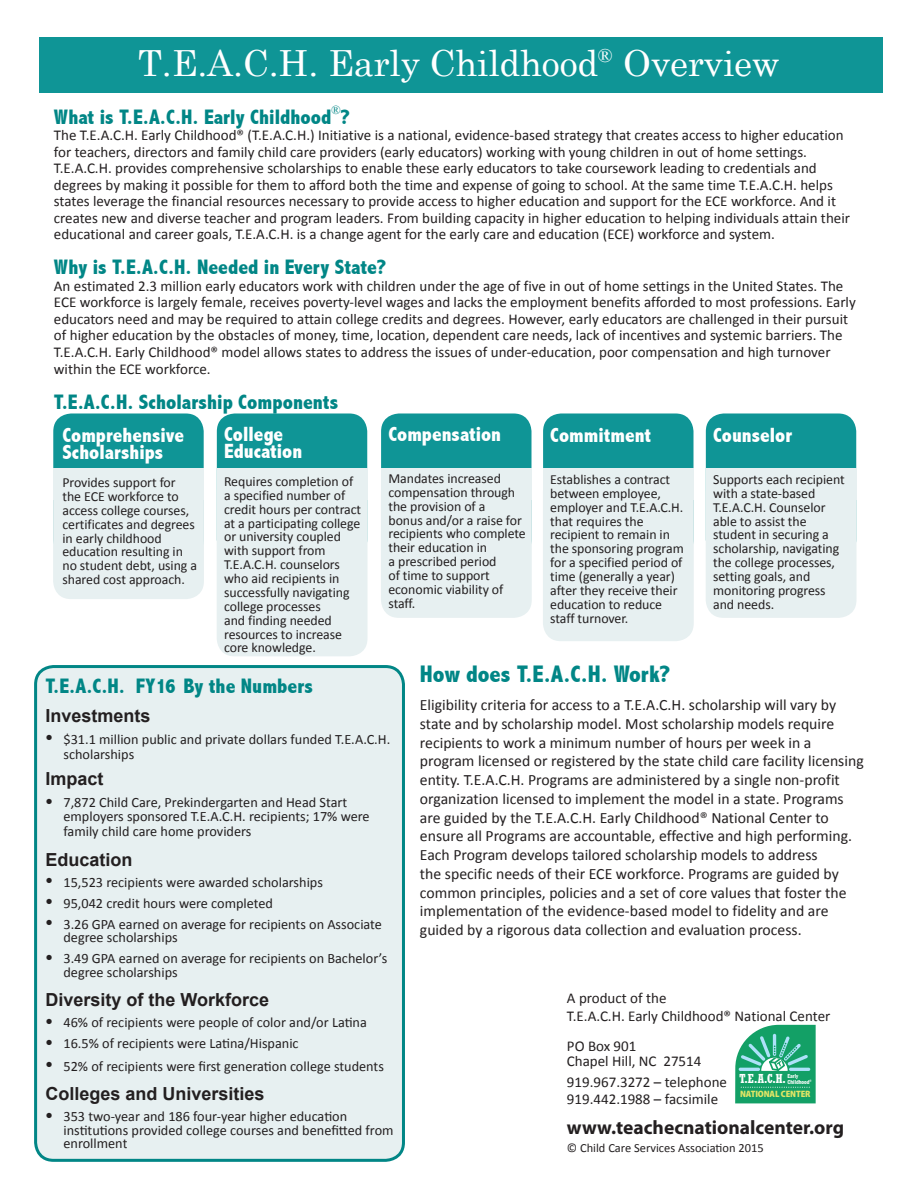
<style>
.page{position:relative;width:918px;height:1188px;background:#fff}
.page>*{position:absolute;margin:0;border:0;box-sizing:border-box;transform-origin:0 0}
.Subhead_16p_orange{font:36px "Century Schoolbook";letter-spacing:-.005em;color:#fff}
.Subhead_16p_orange-2{font:800 condensed 24px "Abadi";color:#018686}
.Body{font:800 condensed 21px "Abadi";color:#018686}
.Subhead_16p_orange-3{font:800 condensed 21px "Abadi";color:#018686}
.Bullets{font:800 condensed 21px "Abadi";color:#018686}
.Body-2{font:800 condensed 20.7px/17.2px "Abadi";color:#fff}
.Body-3{font:700 19.5px "Myriad Pro";color:#231f20}
.Bullets-2{font:700 18px "Arial";color:#231f20}
.Body-4{font:15.75px/18.8px "Calibri";color:#231f20}
.Subhead_16p_orange-4{font:15px/16.5px "Calibri";color:#231f20}
.Body-5{font:15px/16.6px "Calibri";color:#231f20}
.Bullets-3{font:14.25px/13.5px "Calibri";color:#231f20}
.boxes_body{font:13.8px/13.8px "Calibri";letter-spacing:-.005em;color:#231f20}
.t1{font:700 condensed 12.9px "Rockwell";color:#fff;scale:.88 1}
.footnote_text{font:12.45px "Calibri";color:#231f20}
.Subhead_16p_orange-5{font:12.3px "Century Schoolbook";color:#018686}
.t2{font:900 semi-condensed 9.3px "Myriad Pro";letter-spacing:-.015em;color:#e2e565}
.t3{font:6px "ITC Franklin Gothic Std Dm Cd";letter-spacing:-.005em;color:#fff}
.s1{font-family:"Arial";font-size:21px}
.s2{font-family:"ITC Franklin Gothic Std Bk X Cp";font-size:6.6px}
</style>
<div class="page">
<div style="left:40px;top:38px;width:843px;height:55px;background:#0f9596"></div>
<div style="left:53px;top:413px;width:151px;height:144px;background:#0f9596;border-radius:18px"></div>
<div style="left:217px;top:413px;width:150px;height:144px;background:#0f9596;border-radius:18px"></div>
<div style="left:381px;top:413px;width:151px;height:144px;background:#0f9596;border-radius:18px"></div>
<div style="left:543px;top:413px;width:151px;height:144px;background:#0f9596;border-radius:18px"></div>
<div style="left:706px;top:413px;width:150px;height:144px;background:#0f9596;border-radius:18px"></div>
<div style="left:53px;top:474px;width:151px;height:125px;background:#e7f0f1;border-radius:18px"></div>
<div style="left:217px;top:474px;width:151px;height:182px;background:#e7f0f1;border-radius:18px"></div>
<div style="left:381px;top:474px;width:151px;height:144px;background:#e7f0f1;border-radius:18px"></div>
<div style="left:543px;top:474px;width:151px;height:167px;background:#e7f0f1;border-radius:18px"></div>
<div style="left:706px;top:476px;width:151px;height:142px;background:#e7f0f1;border-radius:18px"></div>
<div style="left:53px;top:468px;width:151px;height:31px;background:#e7f0f1"></div>
<div style="left:217px;top:468px;width:151px;height:31px;background:#e7f0f1"></div>
<div style="left:381px;top:468px;width:151px;height:31px;background:#e7f0f1"></div>
<div style="left:543px;top:468px;width:151px;height:31px;background:#e7f0f1"></div>
<div style="left:706px;top:468px;width:151px;height:31px;background:#e7f0f1"></div>
<div style="left:36px;top:667px;width:367px;height:493px;background:#e7f0f1;border-radius:18px"></div>
<div style="left:34px;top:665px;width:371px;height:497px;border:3px solid #018686;border-radius:18px"></div>
<svg style="left:735px;top:1025px;width:81px;height:78px;background:#38af82"></svg>
<hr style="left:773px;top:1034px;width:3px;height:22px;background:#ade1f9;border-radius:2px">
<p class="Subhead_16p_orange" style="left:138px;top:41px;width:643px">T.E.A.C.H. Early Childhood<sup>®</sup> Overview</p>
<p class="Subhead_16p_orange-3" style="left:54px;top:104px;width:297px">What is T.E.A.C.H. Early Childhood ?</p>
<p class="Subhead_16p_orange-5" style="left:331px;top:102px;width:11px">®</p>
<p class="Subhead_16p_orange-4" style="left:54px;top:127px;width:798px">The T.E.A.C.H. Early Childhood® (T.E.A.C.H.) Initiative is a national, evidence-based strategy that creates access to higher education for teachers, directors and family child care providers (early educators) working with young children in out of home settings.<br>T.E.A.C.H. provides comprehensive scholarships to enable these early educators to take coursework leading to credentials and degrees by making it possible for them to afford both the time and expense of going to school. At the same time T.E.A.C.H. helps states leverage the financial resources necessary to provide access to higher education and support for the ECE workforce. And it creates new and diverse teacher and program leaders. From building capacity in higher education to helping individuals attain their educational and career goals, T.E.A.C.H. is a change agent for the early care and education (ECE) workforce and system.</p>
<p class="Body" style="left:54px;top:255px;width:334px">Why is T.E.A.C.H. Needed in Every State?</p>
<p class="Body-5" style="left:54px;top:278px;width:803px">An estimated 2.3 million early educators work with children under the age of five in out of home settings in the United States. The ECE workforce is largely female, receives poverty-level wages and lacks the employment benefits afforded to most professions. Early educators need and may be required to attain college credits and degrees. However, early educators are challenged in their pursuit of higher education by the obstacles of money, time, location, dependent care needs, lack of incentives and systemic barriers. The T.E.A.C.H. Early Childhood® model allows states to address the issues of under-education, poor compensation and high turnover within the ECE workforce.</p>
<p class="Body" style="left:54px;top:390px;width:286px">T.E.A.C.H. Scholarship Components</p>
<p class="Body-2" style="left:62px;top:426px;width:123px">Comprehensive</p>
<p class="Body-2" style="left:62px;top:444px;width:102px">Scholarships</p>
<p class="boxes_body" style="left:62px;top:476px;width:136px">Provides support for the ECE workforce to access college courses, certificates and degrees in early childhood education resulting in no student debt, using a shared cost approach.</p>
<p class="Body-2" style="left:224px;top:425px;width:80px">College<br>Education</p>
<p class="boxes_body" style="left:224px;top:474px;width:139px">Requires completion of a specified number of credit hours per contract at a participating college or university coupled with support from<br>T.E.A.C.H. counselors who aid recipients in successfully navigating college processes<br>and finding needed resources to increase core knowledge.</p>
<p class="Body-2" style="left:388px;top:425px;width:114px">Compensation</p>
<p class="boxes_body" style="left:388px;top:471px;width:139px">Mandates increased compensation through the provision of a<br>bonus and/or a raise for recipients who complete their education in<br>a prescribed period<br>of time to support economic viability of staff.</p>
<p class="Body-2" style="left:550px;top:426px;width:102px">Commitment</p>
<p class="boxes_body" style="left:550px;top:472px;width:121px">Establishes a contract</p>
<p class="boxes_body" style="left:550px;top:486px;width:135px">between employee, employer and T.E.A.C.H. that requires the recipient to remain in the sponsoring program for a specified period of time (generally a year) after they receive their education to reduce staff turnover.</p>
<p class="Body-2" style="left:713px;top:426px;width:80px">Counselor</p>
<p class="boxes_body" style="left:713px;top:472px;width:133px">Supports each recipient with a state-based<br>T.E.A.C.H. Counselor able to assist the student in securing a scholarship, navigating the college processes, setting goals, and monitoring progress and needs.</p>
<p class="Bullets" style="left:46px;top:674px;width:269px">T.E.A.C.H. FY16 By the Numbers</p>
<p class="Bullets-2" style="left:46px;top:704px;width:107px">Investments</p>
<p class="Bullets-3" style="left:64px;top:732px;width:328px;line-height:15px;text-indent:-18px"><span class="s1">•</span> $31.1 million public and private dollars funded T.E.A.C.H. scholarships</p>
<p class="Bullets-2" style="left:46px;top:767px;width:60px">Impact</p>
<p class="Bullets-3" style="left:64px;top:795px;width:308px;line-height:14.7px;text-indent:-18px"><span class="s1">•</span> 7,872 Child Care, Prekindergarten and Head Start employers sponsored T.E.A.C.H. recipients; 17% were family child care home providers</p>
<p class="Bullets-2" style="left:46px;top:847px;width:89px">Education</p>
<p class="Bullets-3" style="left:46px;top:875px;width:279px"><span class="s1">•</span> 15,523 recipients were awarded scholarships</p>
<p class="Bullets-3" style="left:46px;top:896px;width:229px"><span class="s1">•</span> 95,042 credit hours were completed</p>
<p class="Bullets-3" style="left:64px;top:917px;width:320px;text-indent:-18px"><span class="s1">•</span> 3.26 GPA earned on average for recipients on Associate degree scholarships</p>
<p class="Bullets-3" style="left:64px;top:952px;width:325px;text-indent:-18px"><span class="s1">•</span> 3.49 GPA earned on average for recipients on Bachelor’s degree scholarships</p>
<p class="Bullets-2" style="left:46px;top:988px;width:225px">Diversity of the Workforce</p>
<p class="Bullets-3" style="left:46px;top:1016px;width:323px"><span class="s1">•</span> 46% of recipients were people of color and/or Latina</p>
<p class="Bullets-3" style="left:46px;top:1037px;width:255px"><span class="s1">•</span> 16.5% of recipients were Latina/Hispanic</p>
<p class="Bullets-3" style="left:46px;top:1059px;width:340px"><span class="s1">•</span> 52% of recipients were first generation college students</p>
<p class="Bullets-2" style="left:46px;top:1082px;width:221px">Colleges and Universities</p>
<p class="Bullets-3" style="left:64px;top:1110px;width:332px;text-indent:-18px"><span class="s1">•</span> 353 two-year and 186 four-year higher education institutions provided college courses and benefitted from enrollment</p>
<p class="Subhead_16p_orange-2" style="left:420px;top:660px;width:252px">How does T.E.A.C.H. Work?</p>
<p class="Body-4" style="left:420px;top:696px;width:445px">Eligibility criteria for access to a T.E.A.C.H. scholarship will vary by state and by scholarship model. Most scholarship models require recipients to work a minimum number of hours per week in a program licensed or registered by the state child care facility licensing entity. T.E.A.C.H. Programs are administered by a single non-profit organization licensed to implement the model in a state. Programs are guided by the T.E.A.C.H. Early Childhood® National Center to ensure all Programs are accountable, effective and high performing.<br>Each Program develops tailored scholarship models to address<br>the specific needs of their ECE workforce. Programs are guided by common principles, policies and a set of core values that foster the implementation of the evidence-based model to fidelity and are guided by a rigorous data collection and evaluation process.</p>
<p class="Body-5" style="left:567px;top:989px;width:265px;line-height:18px">A product of the<br>T.E.A.C.H. Early Childhood® National Center</p>
<p class="Body-5" style="left:567px;top:1037px;width:71px">PO Box 901</p>
<p class="Body-5" style="left:567px;top:1052px;width:136px">Chapel Hill, NC 27514</p>
<p class="Body-5" style="left:567px;top:1073px;width:162px">919.967.3272 – telephone</p>
<p class="Body-5" style="left:567px;top:1091px;width:153px">919.442.1988 – facsimile</p>
<p class="Body-3" style="left:567px;top:1115px;width:279px">www.teachecnationalcenter.org</p>
<p class="footnote_text" style="left:567px;top:1140px;width:198px">© Child Care Services Association 2015</p>
<p class="t1" style="left:739px;top:1071px;width:68px">T.E.A.C.H. <sup>Early</sup></p>
<p class="t3" style="left:787px;top:1078px;width:26px">Childhood<span class="s2">®</span></p>
<p class="t2" style="left:740px;top:1088px;width:72px">NATIONAL CENTER</p>
</div>
